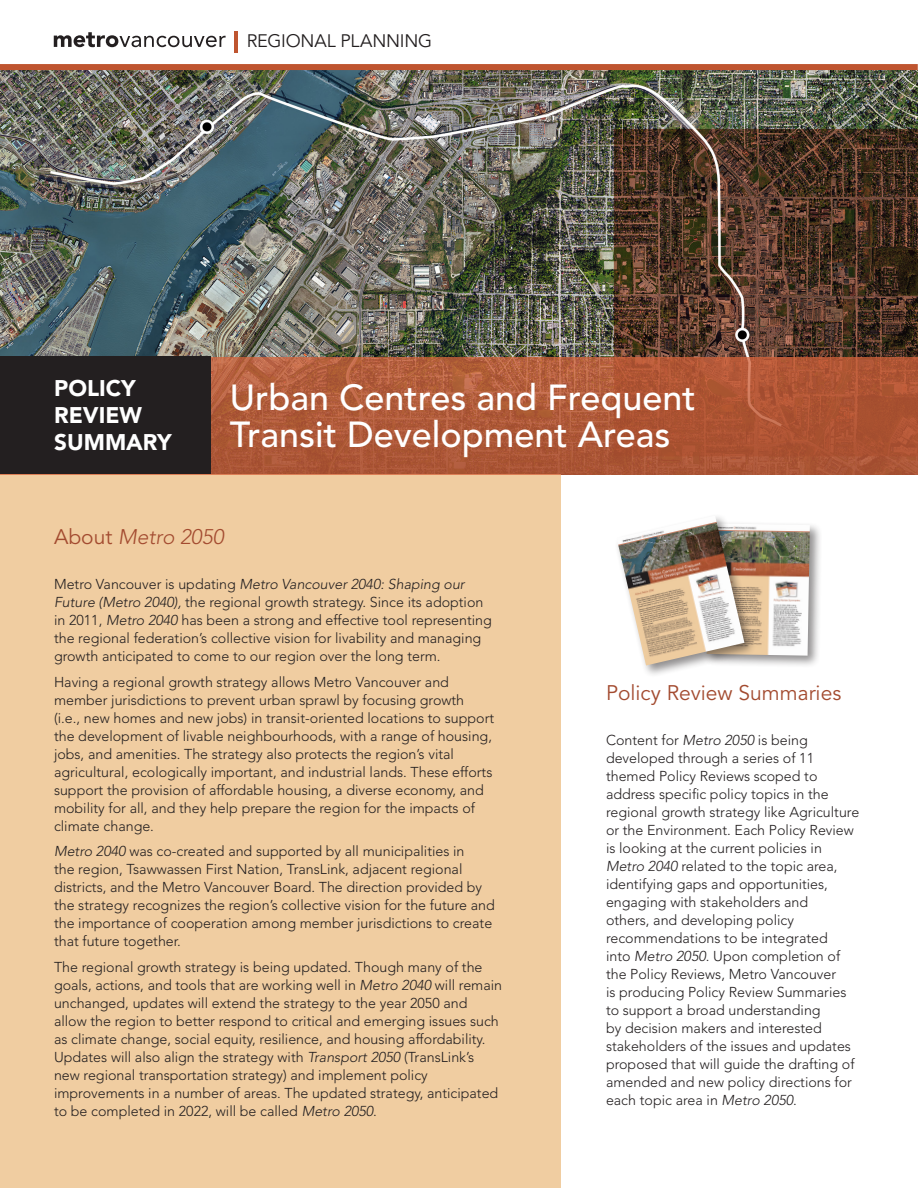
<style>
.page{position:relative;width:918px;height:1188px;background:#fff}
.page>*{position:absolute;margin:0;border:0;box-sizing:border-box;transform-origin:0 0}
.Email_header{font:500 36px/36.8px "Avenir LT Std";color:#fff}
.Email_header-2{font:900 22.5px/27px "Avenir LT Std";color:#fff}
.Header_4_Span{font:21px "Avenir LT Std";color:#a34b30}
.Header_4_Span-2{font:italic 300 21px "Avenir LT Std";color:#a34b30}
.t1{font:18px "Avenir LT Std";letter-spacing:-.01em;color:#231f20}
.Body{font:300 14.25px/18px "Avenir LT Std";color:#231f20}
.s1{font-weight:400;font-style:normal}
.s2{font-style:italic}
</style>
<div class="page">
<img style="left:0;top:70px;width:918px;height:287px">
<div style="left:0;top:474px;width:560px;height:714px;background:#f0cda1"></div>
<svg style="left:0;top:357px;width:918px;height:117px;background:#ae5837"></svg>
<svg style="left:54px;top:32px;width:172px;height:15px"></svg>
<hr style="left:235px;top:31px;width:3px;height:21px;background:#bf5530">
<div style="left:0;top:64px;width:918px;height:6px;background:#bf5530"></div>
<div style="left:0;top:356px;width:211px;height:117px;background:#231f20"></div>
<div style="left:703px;top:520px;width:119px;height:148px;background:#231f20;opacity:.5"></div>
<img style="left:757px;top:523px;width:53px;height:133px">
<div style="left:614px;top:513px;width:143px;height:165px;background:#231f20;opacity:.5"></div>
<img style="left:617px;top:516px;width:127px;height:149px">
<p class="t1" style="left:247px;top:31px;width:187px">REGIONAL PLANNING</p>
<p class="Email_header-2" style="left:54px;top:375px;width:119px">POLICY<br>REVIEW<br>SUMMARY</p>
<p class="Email_header" style="left:230px;top:380px;width:468px">Urban Centres and Frequent<br>Transit Development Areas</p>
<p class="Header_4_Span-2" style="left:54px;top:525px;width:171px"><span class="s1">About</span> Metro 2050</p>
<p class="Body" style="left:54px;top:575px;width:439px">Metro Vancouver is updating <span class="s2">Metro Vancouver 2040: Shaping our Future (Metro 2040),</span> the regional growth strategy. Since its adoption in 2011, <span class="s2">Metro 2040</span> has been a strong and effective tool representing the regional federation’s collective vision for livability and managing growth anticipated to come to our region over the long term.</p>
<p class="Body" style="left:54px;top:673px;width:442px">Having a regional growth strategy allows Metro Vancouver and member jurisdictions to prevent urban sprawl by focusing growth<br>(i.e., new homes and new jobs) in transit-oriented locations to support the development of livable neighbourhoods, with a range of housing, jobs, and amenities. The strategy also protects the region’s vital agricultural, ecologically important, and industrial lands. These efforts support the provision of affordable housing, a diverse economy, and mobility for all, and they help prepare the region for the impacts of climate change.</p>
<p class="Body" style="left:54px;top:842px;width:442px"><span class="s2">Metro 2040</span> was co-created and supported by all municipalities in<br>the region, Tsawwassen First Nation, TransLink, adjacent regional districts, and the Metro Vancouver Board. The direction provided by the strategy recognizes the region’s collective vision for the future and the importance of cooperation among member jurisdictions to create that future together.</p>
<p class="Body" style="left:54px;top:958px;width:450px">The regional growth strategy is being updated. Though many of the goals, actions, and tools that are working well in <span class="s2">Metro 2040</span> will remain unchanged, updates will extend the strategy to the year 2050 and allow the region to better respond to critical and emerging issues such as climate change, social equity, resilience, and housing affordability.<br>Updates will also align the strategy with <span class="s2">Transport 2050</span> (TransLink’s new regional transportation strategy) and implement policy improvements in a number of areas. The updated strategy, anticipated to be completed in 2022, will be called <span class="s2">Metro 2050</span>.</p>
<p class="Header_4_Span" style="left:606px;top:680px;width:237px">Policy Review Summaries</p>
<p class="Body" style="left:606px;top:731px;width:255px">Content for <span class="s2">Metro 2050</span> is being developed through a series of 11 themed Policy Reviews scoped to address specific policy topics in the regional growth strategy like Agriculture or the Environment. Each Policy Review is looking at the current policies in <span class="s2">Metro 2040</span> related to the topic area, identifying gaps and opportunities, engaging with stakeholders and<br>others, and developing policy recommendations to be integrated<br>into <span class="s2">Metro 2050</span>. Upon completion of the Policy Reviews, Metro Vancouver<br>is producing Policy Review Summaries to support a broad understanding<br>by decision makers and interested stakeholders of the issues and updates proposed that will guide the drafting of amended and new policy directions for each topic area in <span class="s2">Metro 2050</span>.</p>
</div>
